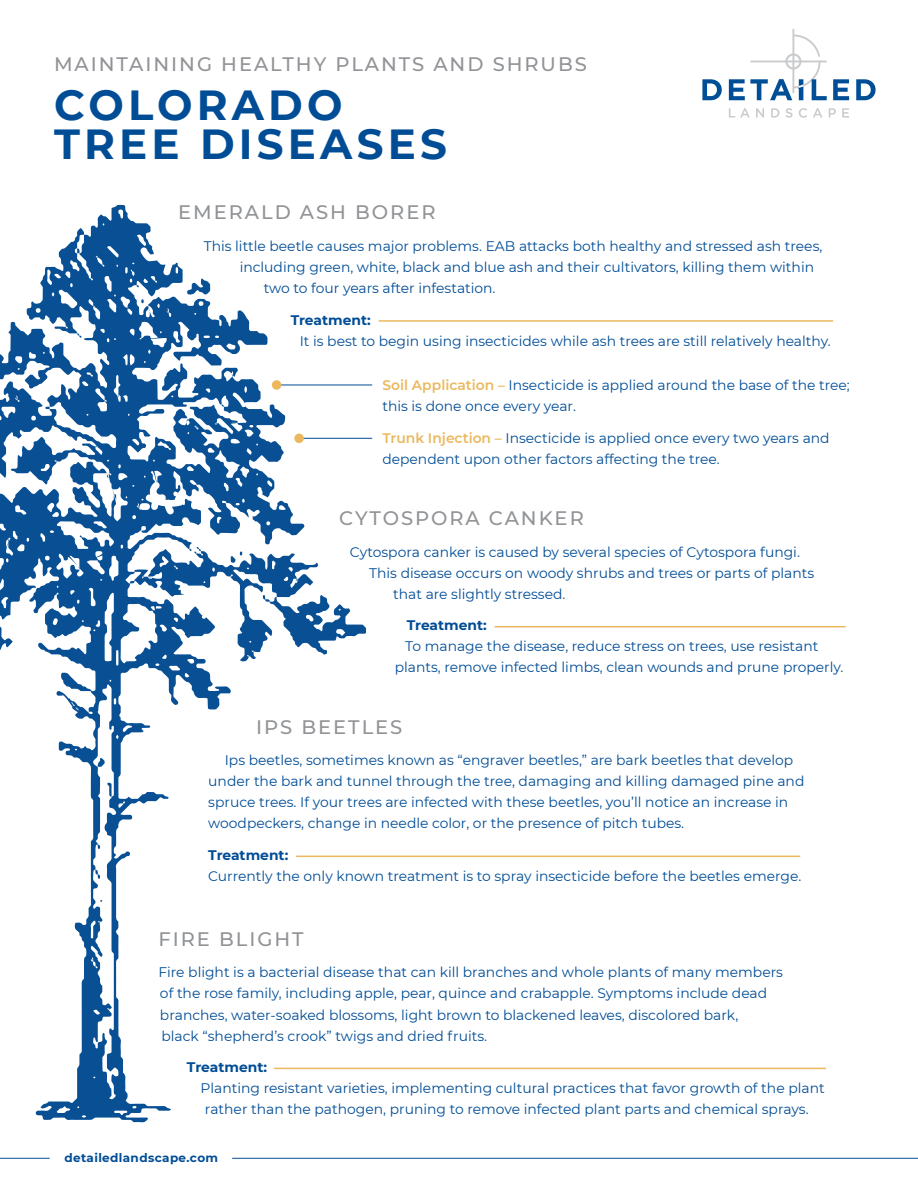
<style>
.page{position:relative;width:918px;height:1188px;background:#fff}
.page>*{position:absolute;margin:0;border:0;box-sizing:border-box;transform-origin:0 0}
.t1{font:700 42px/39.8px "Montserrat";letter-spacing:.1em;color:#004d96}
.t2{font:500 19.5px "Montserrat";letter-spacing:.1em;color:#919396}
.t3{font:13.8px/21px "Montserrat";color:#004d96}
.t4{font:700 13.8px "Montserrat";color:#004d96}
.t5{font:700 12px "Montserrat";letter-spacing:.03em;color:#004d96}
.s1{font-weight:600;color:#ebb85e}
</style>
<div class="page">
<hr style="left:379px;top:320px;width:454px;height:2px;background:#ebb85e">
<hr style="left:274px;top:1068px;width:552px;height:1px;background:#ebb85e">
<hr style="left:495px;top:626px;width:351px;height:1px;background:#ebb85e">
<hr style="left:296px;top:856px;width:504px;height:1px;background:#ebb85e">
<hr style="left:278px;top:385px;width:94px;height:1px;background:#004d96">
<svg style="left:729px;top:108px;width:21px;height:10px"></svg>
<svg style="left:756px;top:108px;width:8px;height:10px"></svg>
<svg style="left:771px;top:108px;width:8px;height:10px"></svg>
<svg style="left:785px;top:108px;width:8px;height:10px"></svg>
<svg style="left:799px;top:108px;width:8px;height:10px"></svg>
<svg style="left:813px;top:108px;width:9px;height:10px"></svg>
<svg style="left:829px;top:108px;width:7px;height:10px"></svg>
<svg style="left:842px;top:108px;width:7px;height:10px"></svg>
<svg style="left:702px;top:79px;width:20px;height:21px"></svg>
<svg style="left:729px;top:29px;width:98px;height:71px"></svg>
<svg style="left:833px;top:79px;width:16px;height:21px"></svg>
<svg style="left:856px;top:79px;width:20px;height:21px"></svg>
<svg style="left:0;top:205px;width:304px;height:918px"></svg>
<svg style="left:141px;top:299px;width:9px;height:13px"></svg>
<svg style="left:107px;top:473px;width:9px;height:27px"></svg>
<svg style="left:141px;top:526px;width:5px;height:6px"></svg>
<svg style="left:56px;top:545px;width:310px;height:554px"></svg>
<svg style="left:77px;top:248px;width:3px;height:5px"></svg>
<hr style="left:0;top:1158px;width:50px;height:1px;background:#004d96">
<hr style="left:232px;top:1158px;width:686px;height:1px;background:#004d96">
<hr style="left:299px;top:438px;width:73px;height:1px;background:#004d96">
<div style="left:294px;top:434px;width:10px;height:9px;background:#ebb85e;border-radius:50%"></div>
<h2 class="t2" style="left:54px;top:50px;width:534px">MAINTAINING HEALTHY PLANTS AND SHRUBS</h2>
<h1 class="t1" style="left:54px;top:83px;width:394px">COLORADO<br>TREE DISEASES</h1>
<h2 class="t2" style="left:178px;top:199px;width:259px">EMERALD ASH BORER</h2>
<p class="t3" style="left:204px;top:235px;width:620px">This little beetle causes major problems. EAB attacks both healthy and stressed ash trees,</p>
<p class="t3" style="left:240px;top:256px;width:576px">including green, white, black and blue ash and their cultivators, killing them within</p>
<p class="t3" style="left:264px;top:277px;width:233px">two to four years after infestation.</p>
<p class="t4" style="left:291px;top:310px;width:82px">Treatment:</p>
<p class="t3" style="left:300px;top:330px;width:533px">It is best to begin using insecticides while ash trees are still relatively healthy.</p>
<p class="t3" style="left:382px;top:374px;width:469px"><span class="s1">Soil Application –</span> Insecticide is applied around the base of the tree; this is done once every year.</p>
<p class="t3" style="left:382px;top:427px;width:449px"><span class="s1">Trunk Injection –</span> Insecticide is applied once every two years and dependent upon other factors affecting the tree.</p>
<h2 class="t2" style="left:339px;top:505px;width:246px">CYTOSPORA CANKER</h2>
<p class="t3" style="left:350px;top:541px;width:452px">Cytospora canker is caused by several species of Cytospora fungi.</p>
<p class="t3" style="left:369px;top:562px;width:446px">This disease occurs on woody shrubs and trees or parts of plants</p>
<p class="t3" style="left:393px;top:583px;width:174px">that are slightly stressed.</p>
<p class="t4" style="left:407px;top:616px;width:82px">Treatment:</p>
<p class="t3" style="left:395px;top:636px;width:450px;text-indent:11px">To manage the disease, reduce stress on trees, use resistant plants, remove infected limbs, clean wounds and prune properly.</p>
<h2 class="t2" style="left:256px;top:713px;width:148px">IPS BEETLES</h2>
<p class="t3" style="left:208px;top:750px;width:598px;text-indent:16px">Ips beetles, sometimes known as “engraver beetles,” are bark beetles that develop under the bark and tunnel through the tree, damaging and killing damaged pine and spruce trees. If your trees are infected with these beetles, you’ll notice an increase in woodpeckers, change in needle color, or the presence of pitch tubes.</p>
<p class="t4" style="left:208px;top:845px;width:82px">Treatment:</p>
<p class="t3" style="left:208px;top:865px;width:595px">Currently the only known treatment is to spray insecticide before the beetles emerge.</p>
<h2 class="t2" style="left:158px;top:925px;width:147px">FIRE BLIGHT</h2>
<p class="t3" style="left:158px;top:962px;width:626px">Fire blight is a bacterial disease that can kill branches and whole plants of many members of the rose family, including apple, pear, quince and crabapple. Symptoms include dead branches, water-soaked blossoms, light brown to blackened leaves, discolored bark,<br>black “shepherd’s crook” twigs and dried fruits.</p>
<p class="t4" style="left:187px;top:1057px;width:82px">Treatment:</p>
<p class="t3" style="left:205px;top:1077px;width:621px;text-indent:-4px">Planting resistant varieties, implementing cultural practices that favor growth of the plant rather than the pathogen, pruning to remove infected plant parts and chemical sprays.</p>
<p class="t5" style="left:64px;top:1149px;width:155px">detailedlandscape.com</p>
</div>
